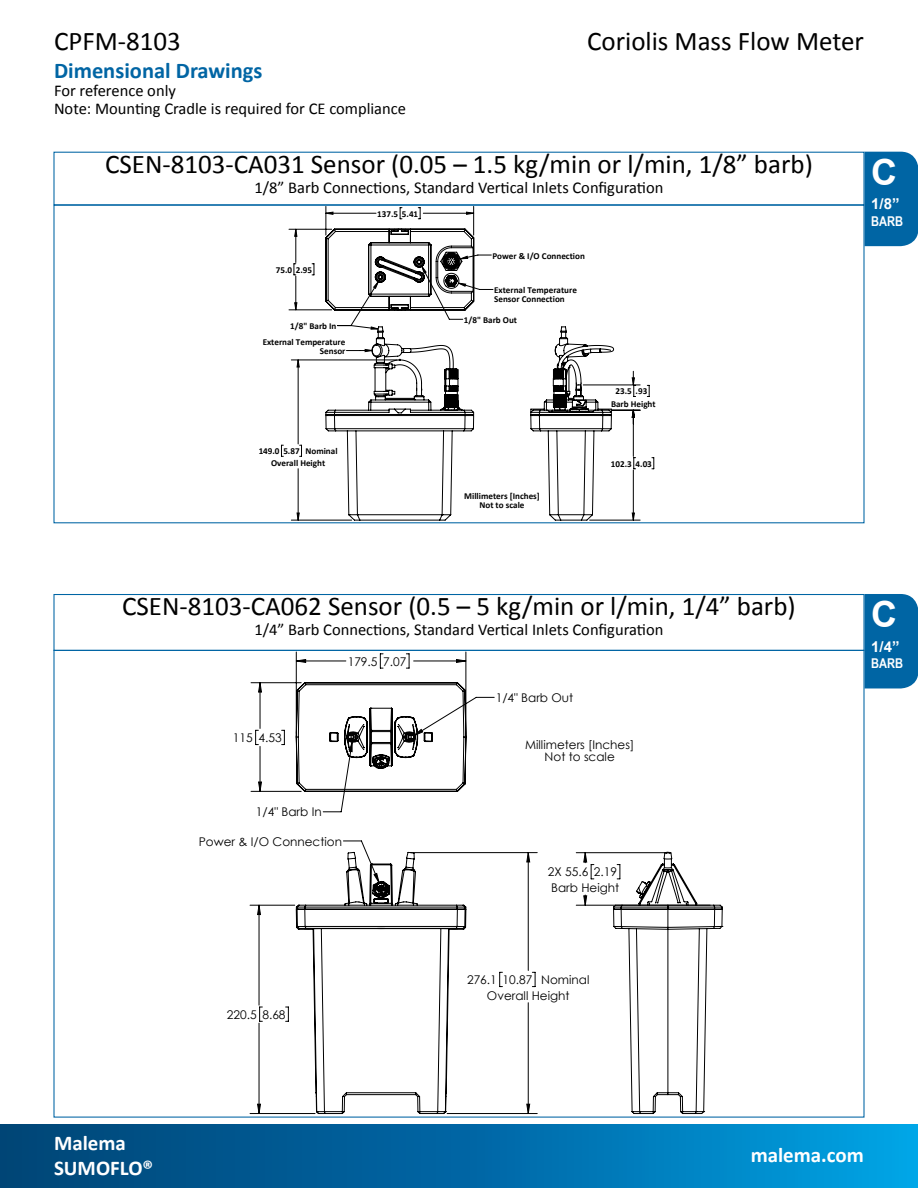
<style>
.page{position:relative;width:918px;height:1188px;background:#fff}
.page>*{position:absolute;margin:0;border:0;box-sizing:border-box;transform-origin:0 0}
.t1{font:700 36px "Arial";color:#fff}
.t2{font:27px "Calibri";color:#000}
.t3{font:700 22.5px "Calibri";color:#0065a4}
.t4{font:700 21px/25.2px "Calibri";color:#fff}
.t5{font:16.5px/18px "Calibri";color:#000}
.t6{font:700 15px "Arial";color:#fff}
.t7{font:700 13.5px "Arial Narrow";color:#fff}
.t8{font:12px/16px "Century Gothic";color:#000;text-align:center}
.t9{font:700 9.15px/9.3px "Calibri";color:#000;text-align:center}
</style>
<div class="page">
<div style="left:0;top:1125px;width:918px;height:63px;background:linear-gradient(to right,#003d71,#009de1)"></div>
<div style="left:53px;top:152px;width:812px;height:53px;border:1px solid #0065a4"></div>
<svg style="left:281px;top:445px;width:2px;height:12px"></svg>
<hr style="left:291px;top:360px;width:106px;height:1px;background:#000">
<hr style="left:291px;top:520px;width:61px;height:1px;background:#000">
<svg style="left:295px;top:212px;width:339px;height:308px"></svg>
<svg style="left:297px;top:359px;width:5px;height:162px"></svg>
<svg style="left:325px;top:326px;width:149px;height:195px"></svg>
<svg style="left:325px;top:228px;width:149px;height:83px"></svg>
<svg style="left:530px;top:326px;width:84px;height:195px"></svg>
<div style="left:865px;top:152px;width:53px;height:94px;background:#0065a4"></div>
<div style="left:53px;top:594px;width:812px;height:57px;border:1px solid #0065a4"></div>
<svg style="left:250px;top:652px;width:420px;height:462px"></svg>
<svg style="left:499px;top:972px;width:3px;height:15px"></svg>
<hr style="left:412px;top:852px;width:125px;height:1px;background:#000">
<hr style="left:447px;top:1113px;width:90px;height:1px;background:#000">
<svg style="left:258px;top:1104px;width:2px;height:10px"></svg>
<svg style="left:258px;top:905px;width:2px;height:10px"></svg>
<svg style="left:584px;top:853px;width:3px;height:52px"></svg>
<svg style="left:526px;top:852px;width:10px;height:261px"></svg>
<svg style="left:295px;top:852px;width:172px;height:263px"></svg>
<svg style="left:259px;top:660px;width:208px;height:132px"></svg>
<svg style="left:613px;top:852px;width:110px;height:263px"></svg>
<div style="left:865px;top:594px;width:53px;height:94px;background:#0065a4"></div>
<h2 class="t2" style="left:54px;top:22px;width:128px">CPFM-8103</h2>
<h2 class="t2" style="left:587px;top:22px;width:278px">Coriolis Mass Flow Meter</h2>
<p class="t3" style="left:54px;top:54px;width:210px">Dimensional Drawings</p>
<p class="t5" style="left:54px;top:81px;width:354px">For reference only<br>Note: Mounting Cradle is required for CE compliance</p>
<p class="t2" style="left:105px;top:145px;width:709px">CSEN-8103-CA031 Sensor (0.05 – 1.5 kg/min or l/min, 1/8” barb)</p>
<p class="t5" style="left:255px;top:178px;width:410px">1/8” Barb Connections, Standard Vertical Inlets Configuration</p>
<p class="t9" style="left:377px;top:209px;width:42px">137.5 5.41</p>
<p class="t1" style="left:871px;top:147px;width:27px">C</p>
<p class="t6" style="left:871px;top:194px;width:30px">1/8”</p>
<p class="t7" style="left:871px;top:211px;width:33px">BARB</p>
<p class="t9" style="left:276px;top:265px;width:38px">75.0 2.95</p>
<p class="t9" style="left:290px;top:321px;width:48px">1/8" Barb In</p>
<p class="t9" style="left:263px;top:337px;width:84px;text-align:right">External Temperature<br>Sensor</p>
<p class="t9" style="left:492px;top:251px;width:94px">Power &amp; I/O Connection</p>
<p class="t9" style="left:494px;top:285px;width:84px;text-align:left">External Temperature<br>Sensor Connection</p>
<p class="t9" style="left:464px;top:315px;width:55px">1/8" Barb Out</p>
<p class="t9" style="left:611px;top:385px;width:46px;line-height:12.3px">23.5 .93<br>Barb Height</p>
<p class="t9" style="left:259px;top:445px;width:80px;line-height:12.3px">149.0 5.87 Nominal<br>Overall Height</p>
<p class="t9" style="left:464px;top:491px;width:77px">Millimeters [Inches]<br>Not to scale</p>
<p class="t9" style="left:611px;top:459px;width:42px">102.3 4.03</p>
<p class="t2" style="left:122px;top:588px;width:675px">CSEN-8103-CA062 Sensor (0.5 – 5 kg/min or l/min, 1/4” barb)</p>
<p class="t5" style="left:255px;top:620px;width:410px">1/4” Barb Connections, Standard Vertical Inlets Configuration</p>
<p class="t8" style="left:348px;top:653px;width:60px">179.5 7.07</p>
<p class="t8" style="left:233px;top:729px;width:50px">115 4.53</p>
<p class="t8" style="left:256px;top:804px;width:67px">1/4" Barb In</p>
<p class="t8" style="left:199px;top:833px;width:145px">Power &amp; I/O Connection</p>
<p class="t8" style="left:227px;top:1006px;width:60px">220.5 8.68</p>
<p class="t8" style="left:496px;top:689px;width:79px">1/4" Barb Out</p>
<p class="t8" style="left:525px;top:738px;width:111px;line-height:11.9px">Millimeters [Inches]<br>Not to scale</p>
<p class="t8" style="left:548px;top:864px;width:73px;text-align:left">2X 55.6 2.19<br>Barb Height</p>
<p class="t8" style="left:467px;top:971px;width:124px">276.1 10.87 Nominal<br>Overall Height</p>
<p class="t1" style="left:871px;top:589px;width:27px">C</p>
<p class="t6" style="left:871px;top:636px;width:30px">1/4”</p>
<p class="t7" style="left:871px;top:653px;width:33px">BARB</p>
<h3 class="t4" style="left:54px;top:1129px;width:101px">Malema<br>SUMOFLO®</h3>
<h3 class="t4" style="left:735px;top:1141px;width:115px">malema.com</h3>
<h3 class="t4" style="left:751px;top:1141px;width:115px">malema.com</h3>
</div>
